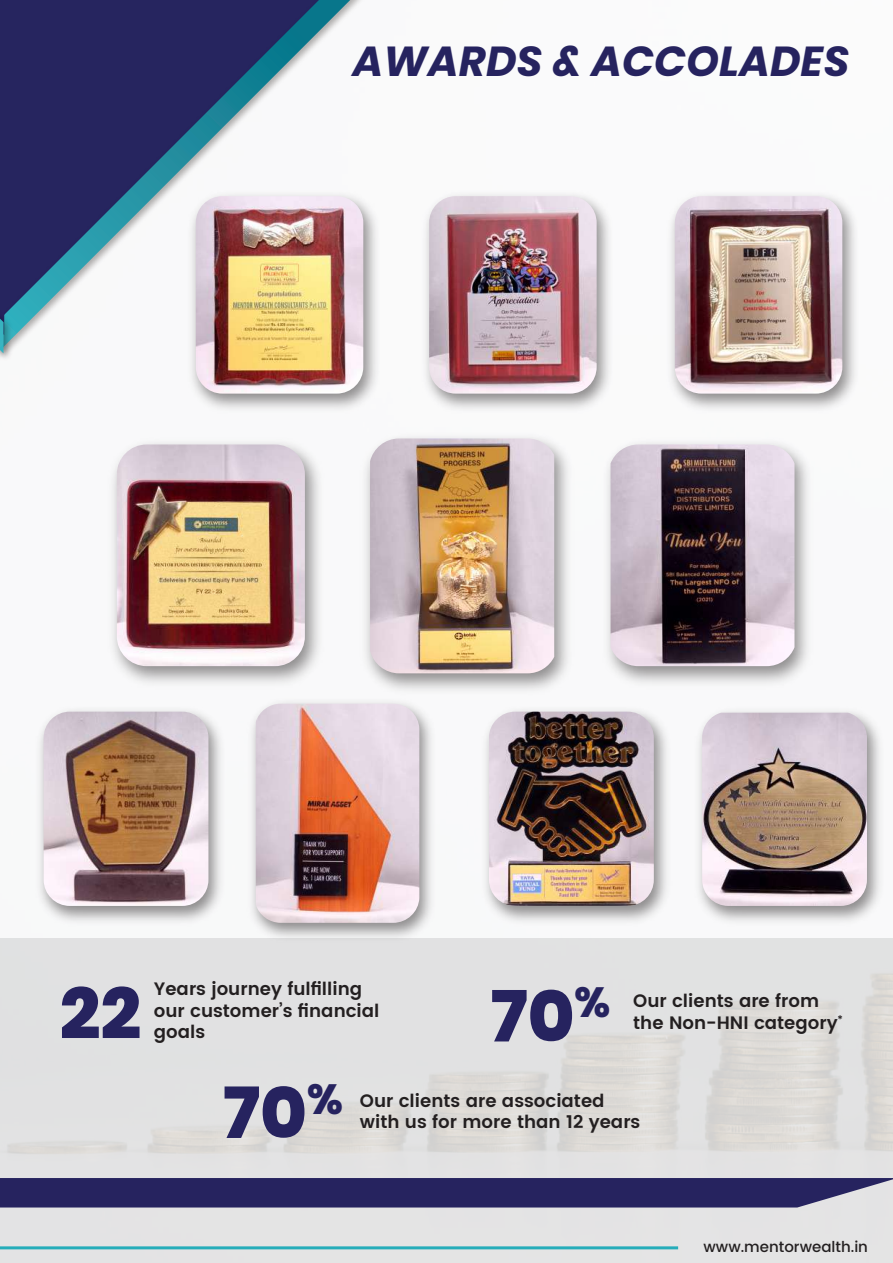
<style>
.page{position:relative;width:893px;height:1263px;background:#fff}
.page>*{position:absolute;margin:0;border:0;box-sizing:border-box;transform-origin:0 0}
.t1{font:800 72px "Poppins";color:#26235f}
.t2{font:italic 700 42px "Poppins";color:#26235f}
.t3{font:600 18px/21px "Poppins";color:#231f20}
.t4{font:500 15px "Poppins";color:#231f20}
</style>
<div class="page">
<svg style="left:16px;top:0;width:334px;height:350px"></svg>
<hr style="left:0;top:1246px;width:678px;height:3px;background:#26adba">
<img style="left:0;top:0;width:16px;height:366px">
<svg style="left:0;top:0;width:6px;height:353px;background:#283166"></svg>
<img style="left:183px;top:186px;width:202px;height:232px">
<img style="left:196px;top:196px;width:167px;height:198px">
<img style="left:429px;top:196px;width:168px;height:198px">
<img style="left:662px;top:186px;width:202px;height:232px">
<img style="left:675px;top:196px;width:167px;height:198px">
<img style="left:594px;top:433px;width:227px;height:261px">
<img style="left:611px;top:444px;width:183px;height:222px">
<img style="left:117px;top:444px;width:188px;height:222px">
<img style="left:370px;top:438px;width:184px;height:235px">
<img style="left:689px;top:702px;width:199px;height:228px">
<img style="left:702px;top:713px;width:165px;height:193px">
<img style="left:31px;top:702px;width:199px;height:228px">
<img style="left:44px;top:712px;width:164px;height:194px">
<img style="left:242px;top:694px;width:199px;height:253px">
<img style="left:256px;top:704px;width:163px;height:219px">
<img style="left:476px;top:702px;width:199px;height:228px">
<img style="left:489px;top:712px;width:165px;height:194px">
<div style="left:0;top:1178px;width:893px;height:29px;background:#26235f"></div>
<h2 class="t2" style="left:353px;top:37px;width:498px">AWARDS &amp; ACCOLADES</h2>
<h1 class="t1" style="left:60px;top:972px;width:83px">22</h1>
<p class="t3" style="left:154px;top:979px;width:227px">Years journey fulfilling our customer’s financial goals</p>
<h1 class="t1" style="left:491px;top:974px;width:121px">70<sup>%</sup></h1>
<p class="t3" style="left:633px;top:991px;width:211px">Our clients are from the Non-HNI category<sup>*</sup></p>
<h1 class="t1" style="left:223px;top:1071px;width:121px">70<sup>%</sup></h1>
<p class="t3" style="left:360px;top:1091px;width:282px">Our clients are associated with us for more than 12 years</p>
<p class="t4" style="left:704px;top:1236px;width:166px">www.mentorwealth.in</p>
</div>
